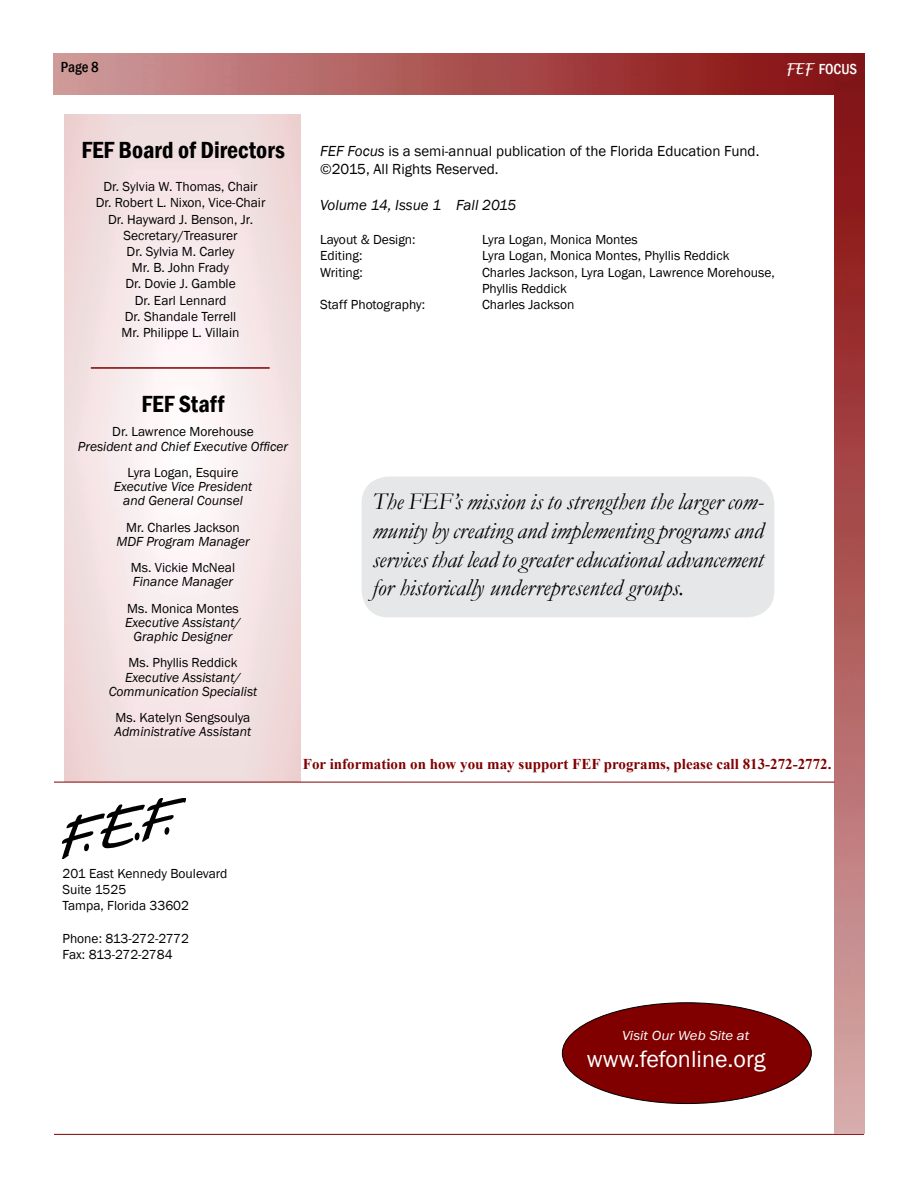
<style>
.page{position:relative;width:918px;height:1188px;background:#fff}
.page>*{position:absolute;margin:0;border:0;box-sizing:border-box;transform-origin:0 0}
.t1{font:italic 24px/28.8px "Garamond";color:#000;text-align:justify}
.t2{font:600 condensed 24px "Franklin Gothic";color:#000}
.t3{font:24px "Franklin Gothic";color:#fff}
.t4{font:15px/18px "Franklin Gothic";color:#000}
.t5{font:700 15px "Times New Roman";color:#800000}
.t6{font:italic 15px "Franklin Gothic";color:#000}
.t7{font:500 condensed 15px "Franklin Gothic";color:#fff}
.t8{font:500 condensed 15px "Franklin Gothic";color:#000}
.t9{font:13.5px/16.2px "Franklin Gothic";color:#000}
.t10{font:italic 13.5px/14.2px "Franklin Gothic";color:#000;text-align:center}
.t11{font:italic 13.5px "Franklin Gothic";color:#fff;scale:1.1 1}
.s1{font-family:"Lucida Handwriting";font-weight:400;font-style:italic;font-stretch:normal}
.s2{font-style:italic}
</style>
<div class="page">
<img style="left:54px;top:54px;width:810px;height:40px">
<hr style="left:54px;top:1134px;width:810px;height:1px;background:#800000">
<img style="left:834px;top:81px;width:30px;height:1053px">
<hr style="left:91px;top:367px;width:179px;height:2px;background:#800000">
<hr style="left:54px;top:782px;width:780px;height:1px;background:#800000">
<div style="left:562px;top:1003px;width:249px;height:101px;background:#800000;border-radius:50%"></div>
<img style="left:62px;top:798px;width:124px;height:61px">
<div style="left:362px;top:477px;width:412px;height:140px;background:#e6e7e8;border-radius:27px"></div>
<p class="t8" style="left:61px;top:61px;width:39px">Page 8</p>
<p class="t7" style="left:785px;top:63px;width:73px"><span class="s1">FEF</span> FOCUS</p>
<h1 class="t2" style="left:81px;top:140px;width:205px">FEF Board of Directors</h1>
<p class="t9" style="left:96px;top:179px;width:171px;text-align:center">Dr. Sylvia W. Thomas, Chair<br>Dr. Robert L. Nixon, Vice-Chair<br>Dr. Hayward J. Benson, Jr.<br>Secretary/Treasurer<br>Dr. Sylvia M. Carley<br>Mr. B. John Frady<br>Dr. Dovie J. Gamble<br>Dr. Earl Lennard<br>Dr. Shandale Terrell<br>Mr. Philippe L. Villain</p>
<p class="t4" style="left:320px;top:143px;width:441px"><span class="s2">FEF Focus</span> is a semi-annual publication of the Florida Education Fund. ©2015, All Rights Reserved.</p>
<p class="t6" style="left:320px;top:199px;width:198px">Volume 14, Issue 1 Fall 2015</p>
<p class="t9" style="left:320px;top:232px;width:97px">Layout &amp; Design:</p>
<p class="t9" style="left:482px;top:232px;width:157px">Lyra Logan, Monica Montes</p>
<p class="t9" style="left:320px;top:248px;width:44px">Editing:</p>
<p class="t9" style="left:482px;top:248px;width:249px">Lyra Logan, Monica Montes, Phyllis Reddick</p>
<p class="t9" style="left:320px;top:265px;width:44px">Writing:</p>
<p class="t9" style="left:482px;top:265px;width:294px">Charles Jackson, Lyra Logan, Lawrence Morehouse,<br>Phyllis Reddick</p>
<p class="t9" style="left:320px;top:297px;width:106px">Staff Photography:</p>
<p class="t9" style="left:482px;top:297px;width:94px">Charles Jackson</p>
<h1 class="t2" style="left:142px;top:394px;width:84px">FEF Staff</h1>
<p class="t9" style="left:112px;top:424px;width:143px">Dr. Lawrence Morehouse</p>
<p class="t10" style="left:78px;top:440px;width:212px">President and Chief Executive Officer</p>
<p class="t9" style="left:128px;top:465px;width:112px">Lyra Logan, Esquire</p>
<p class="t10" style="left:114px;top:480px;width:140px">Executive Vice President and General Counsel</p>
<p class="t9" style="left:126px;top:520px;width:115px">Mr. Charles Jackson</p>
<p class="t10" style="left:116px;top:535px;width:135px">MDF Program Manager</p>
<p class="t9" style="left:131px;top:560px;width:106px">Ms. Vickie McNeal</p>
<p class="t10" style="left:133px;top:575px;width:101px">Finance Manager</p>
<p class="t9" style="left:127px;top:601px;width:113px">Ms. Monica Montes</p>
<p class="t10" style="left:125px;top:616px;width:117px">Executive Assistant/<br>Graphic Designer</p>
<p class="t9" style="left:129px;top:655px;width:110px">Ms. Phyllis Reddick</p>
<p class="t10" style="left:109px;top:671px;width:150px">Executive Assistant/<br>Communication Specialist</p>
<p class="t9" style="left:116px;top:710px;width:136px">Ms. Katelyn Sengsoulya</p>
<p class="t10" style="left:115px;top:725px;width:138px">Administrative Assistant</p>
<h1 class="t1" style="left:372px;top:490px;width:393px">The FEF’s mission is to strengthen the larger com&shy;munity by creating and implementing programs and services that lead to greater educational advancement for historically underrepresented groups.</h1>
<p class="t5" style="left:303px;top:759px;width:530px">For information on how you may support FEF programs, please call 813-272-2772.</p>
<p class="t9" style="left:62px;top:866px;width:166px">201 East Kennedy Boulevard<br>Suite 1525<br>Tampa, Florida 33602</p>
<p class="t9" style="left:62px;top:931px;width:128px">Phone: 813-272-2772<br>Fax: 813-272-2784</p>
<p class="t11" style="left:622px;top:1029px;width:117px">Visit Our Web Site at</p>
<h1 class="t3" style="left:587px;top:1049px;width:180px">www.fefonline.org</h1>
</div>
